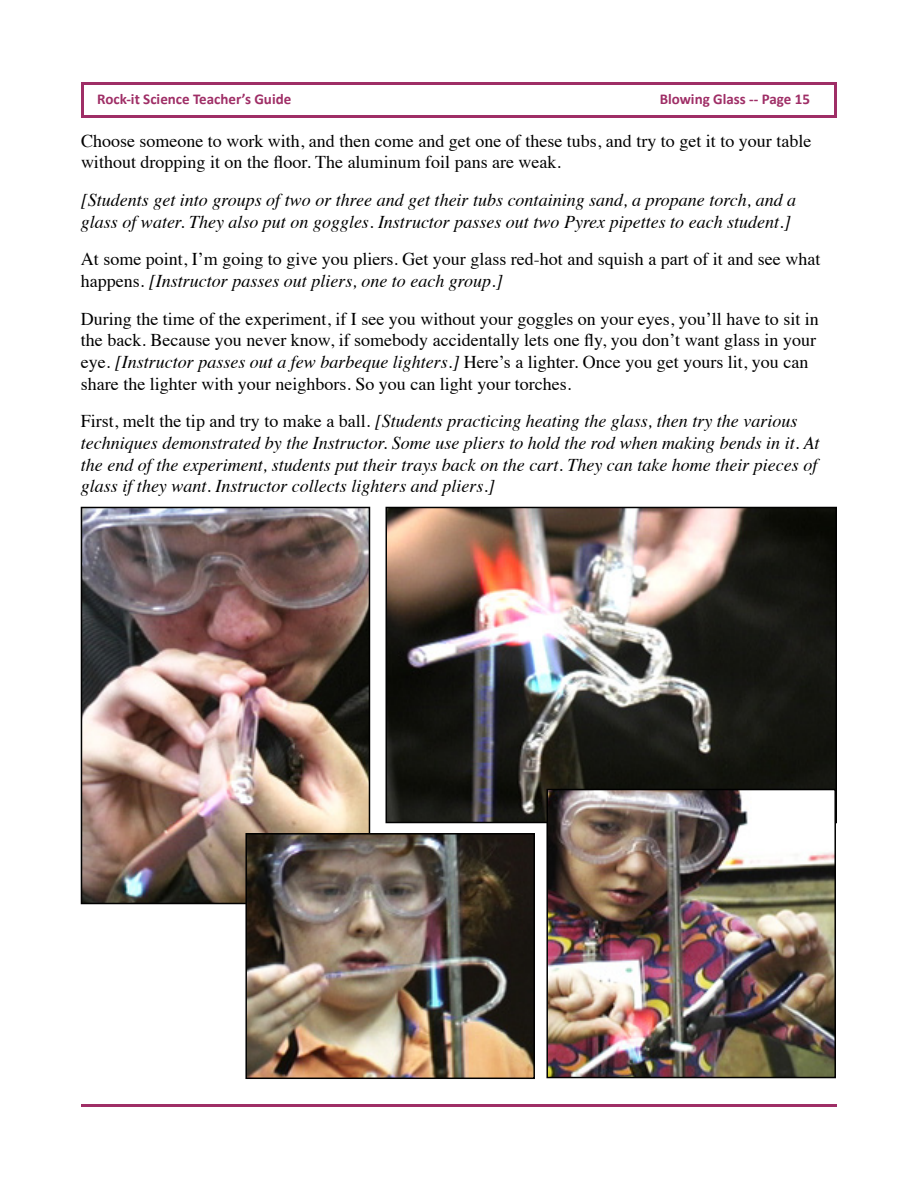
<style>
.page{position:relative;width:918px;height:1188px;background:#fff}
.page>*{position:absolute;margin:0;border:0;box-sizing:border-box;transform-origin:0 0}
.t1{font:18px/21.6px "Times";color:#000}
.t2{font:italic 18px/21.6px "Times";color:#000}
.t3{font:700 15px "Calibri";color:#9f2e66}
.s1{font-style:italic}
.s2{font-style:normal}
</style>
<div class="page">
<div style="left:81px;top:82px;width:756px;height:36px;border:3px solid #9f2e66"></div>
<hr style="left:81px;top:1104px;width:756px;height:3px;background:#9f2e66">
<img style="left:389px;top:510px;width:445px;height:310px">
<div style="left:386px;top:507px;width:451px;height:316px;border:2px solid #000"></div>
<img style="left:84px;top:510px;width:283px;height:391px">
<div style="left:81px;top:507px;width:289px;height:397px;border:2px solid #000"></div>
<img style="left:549px;top:792px;width:284px;height:283px">
<div style="left:546px;top:789px;width:290px;height:289px;border:2px solid #000"></div>
<img style="left:248px;top:836px;width:284px;height:240px">
<div style="left:245px;top:833px;width:290px;height:246px;border:2px solid #000"></div>
<p class="t3" style="left:97px;top:90px;width:196px">Rock-it Science Teacher’s Guide</p>
<p class="t3" style="left:660px;top:90px;width:152px">Blowing Glass -- Page 15</p>
<p class="t1" style="left:81px;top:128px;width:732px">Choose someone to work with, and then come and get one of these tubs, and try to get it to your table without dropping it on the floor. The aluminum foil pans are weak.</p>
<p class="t2" style="left:81px;top:188px;width:717px">[Students get into groups of two or three and get their tubs containing sand, a propane torch, and a glass of water. They also put on goggles. Instructor passes out two Pyrex pipettes to each student.]</p>
<p class="t1" style="left:81px;top:247px;width:741px">At some point, I’m going to give you pliers. Get your glass red-hot and squish a part of it and see what happens. <span class="s1">[Instructor passes out pliers, one to each group.]</span></p>
<p class="t1" style="left:81px;top:306px;width:739px">During the time of the experiment, if I see you without your goggles on your eyes, you’ll have to sit in the back. Because you never know, if somebody accidentally lets one fly, you don’t want glass in your eye. <span class="s1">[Instructor passes out a few barbeque lighters.]</span> Here’s a lighter. Once you get yours lit, you can share the lighter with your neighbors. So you can light your torches.</p>
<p class="t2" style="left:81px;top:409px;width:740px"><span class="s2">First, melt the tip and try to make a ball.</span> [Students practicing heating the glass, then try the various techniques demonstrated by the Instructor. Some use pliers to hold the rod when making bends in it. At the end of the experiment, students put their trays back on the cart. They can take home their pieces of glass if they want. Instructor collects lighters and pliers.]</p>
</div>
